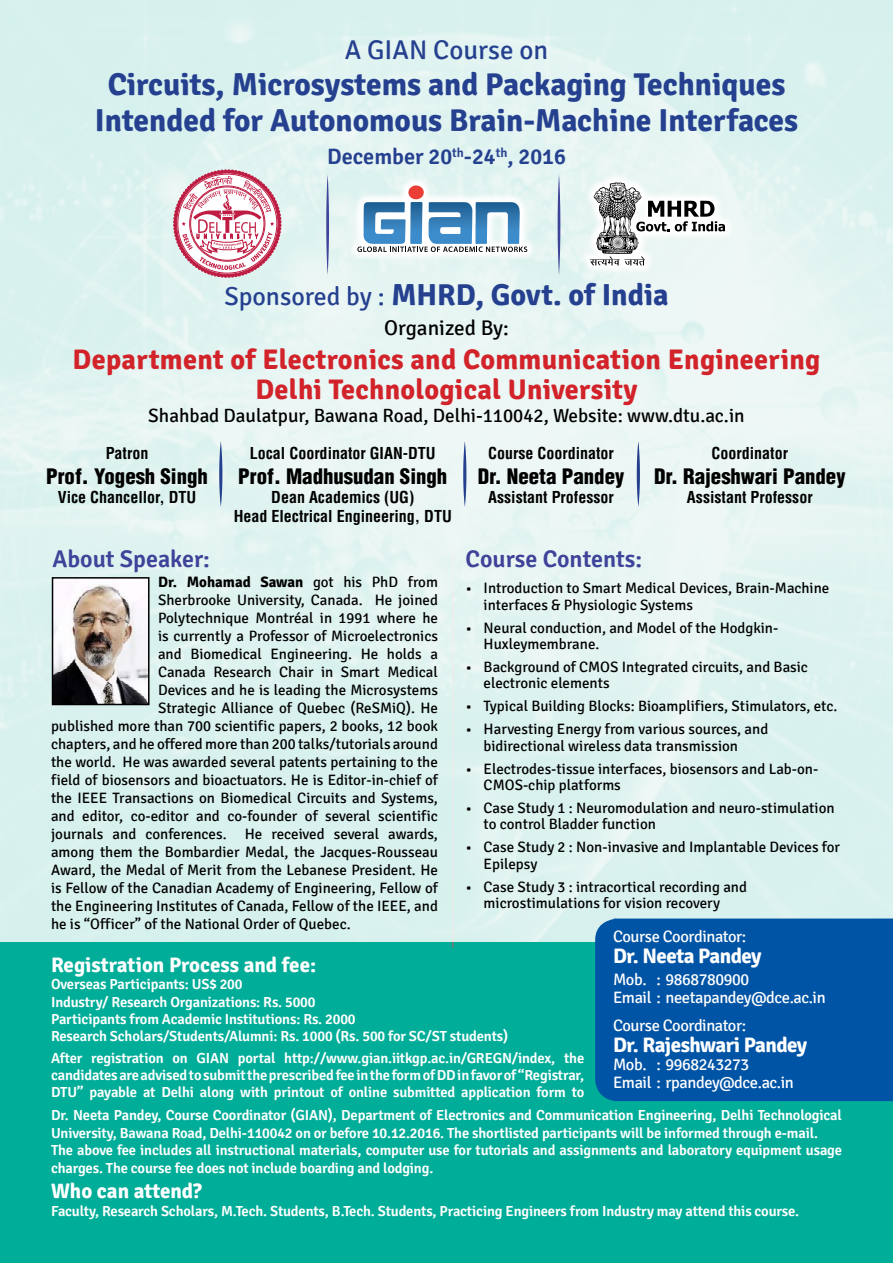
<style>
.page{position:relative;width:893px;height:1263px;background:#fff}
.page>*{position:absolute;margin:0;border:0;box-sizing:border-box;transform-origin:0 0}
.t1{font:700 31.5px/36px "Signika";color:#25408f;text-align:center}
.t2{font:700 30.15px "Signika";color:#25408f}
.t3{font:700 28.35px/30.2px "Signika";letter-spacing:.01em;color:#d2232a;text-align:center}
.t4{font:27px "Signika";color:#25408f}
.t5{font:600 24px "Signika";color:#3f4399}
.t6{font:600 22.35px "Signika";color:#25408f}
.t7{font:21.15px "Signika";color:#000}
.t8{font:700 21px "Signika";letter-spacing:-.01em;color:#fff}
.t9{font:20.85px "Switzerland Cond Black";color:#000}
.t10{font:19.2px "Signika";color:#000}
.t11{font:16.5px/18px "Signika";letter-spacing:-.025em;color:#fff}
.t12{font:700 16.05px/19.2px "Switzerland Condensed";color:#000;text-align:center}
.t13{font:15px/16.5px "Signika";color:#000}
.t14{font:700 15px "Signika";color:#000}
.t15{font:600 14.55px/17.2px "Signika";letter-spacing:-.01em;color:#fff}
.s1{font-weight:400;font-size:25.95px}
.s2{font-weight:400}
</style>
<div class="page">
<img style="left:0;top:0;width:893px;height:943px">
<svg style="left:326px;top:174px;width:3px;height:101px"></svg>
<svg style="left:173px;top:169px;width:109px;height:109px"></svg>
<div style="left:348px;top:176px;width:189px;height:86px;background:#e6f5f2"></div>
<div style="left:580px;top:173px;width:155px;height:102px;background:#edf7f5"></div>
<svg style="left:219px;top:441px;width:3px;height:66px"></svg>
<svg style="left:352px;top:0;width:378px;height:701px;background:#e0f0ef"></svg>
<div style="left:0;top:943px;width:893px;height:320px;background:#00ad98"></div>
<div style="left:595px;top:918px;width:298px;height:183px;background:#0054a6"></div>
<img style="left:55px;top:580px;width:92px;height:122px">
<div style="left:52px;top:577px;width:98px;height:128px;border:2px solid #000"></div>
<hr style="left:452px;top:545px;width:2px;height:403px;background:#000">
<h3 class="t4" style="left:345px;top:35px;width:205px">A GIAN Course on</h3>
<h1 class="t1" style="left:95px;top:67px;width:705px">Circuits, Microsystems and Packaging Techniques<br>Intended for Autonomous Brain-Machine Interfaces</h1>
<h3 class="t6" style="left:327px;top:144px;width:240px">December 20<sup>th</sup>-24<sup>th</sup>, 2016</h3>
<h2 class="t2" style="left:224px;top:277px;width:446px"><span class="s1">Sponsored by :</span> MHRD, Govt. of India</h2>
<h3 class="t7" style="left:384px;top:316px;width:126px">Organized By:</h3>
<h3 class="t3" style="left:73px;top:344px;width:749px">Department of Electronics and Communication Engineering<br>Delhi Technological University</h3>
<p class="t10" style="left:148px;top:404px;width:598px">Shahbad Daulatpur, Bawana Road, Delhi-110042, Website: www.dtu.ac.in</p>
<p class="t12" style="left:106px;top:443px;width:44px">Patron</p>
<h3 class="t9" style="left:46px;top:463px;width:163px">Prof. Yogesh Singh</h3>
<p class="t12" style="left:58px;top:488px;width:140px">Vice Chancellor, DTU</p>
<p class="t12" style="left:250px;top:443px;width:187px">Local Coordinator GIAN-DTU</p>
<h3 class="t9" style="left:238px;top:463px;width:211px">Prof. Madhusudan Singh</h3>
<p class="t12" style="left:234px;top:488px;width:220px">Dean Academics (UG)<br>Head Electrical Engineering, DTU</p>
<p class="t12" style="left:488px;top:443px;width:127px">Course Coordinator</p>
<h3 class="t9" style="left:478px;top:463px;width:148px">Dr. Neeta Pandey</h3>
<p class="t12" style="left:488px;top:488px;width:127px">Assistant Professor</p>
<p class="t12" style="left:712px;top:443px;width:78px">Coordinator</p>
<h3 class="t9" style="left:654px;top:463px;width:193px">Dr. Rajeshwari Pandey</h3>
<p class="t12" style="left:687px;top:488px;width:127px">Assistant Professor</p>
<h3 class="t5" style="left:53px;top:545px;width:159px">About Speaker:</h3>
<h3 class="t5" style="left:466px;top:545px;width:178px">Course Contents:</h3>
<p class="t14" style="left:158px;top:573px;width:281px">Dr. Mohamad Sawan <span class="s2">got his PhD from</span></p>
<p class="t13" style="left:158px;top:592px;width:281px">Sherbrooke University, Canada. He joined</p>
<p class="t13" style="left:158px;top:610px;width:281px">Polytechnique Montréal in 1991 where he</p>
<p class="t13" style="left:158px;top:628px;width:281px">is currently a Professor of Microelectronics</p>
<p class="t13" style="left:158px;top:646px;width:281px">and Biomedical Engineering. He holds a</p>
<p class="t13" style="left:158px;top:664px;width:281px">Canada Research Chair in Smart Medical</p>
<p class="t13" style="left:158px;top:682px;width:281px">Devices and he is leading the Microsystems</p>
<p class="t13" style="left:158px;top:700px;width:281px">Strategic Alliance of Quebec (ReSMiQ). He</p>
<p class="t13" style="left:51px;top:718px;width:388px">published more than 700 scientific papers, 2 books, 12 book</p>
<p class="t13" style="left:51px;top:736px;width:388px">chapters, and he offered more than 200 talks/tutorials around</p>
<p class="t13" style="left:51px;top:754px;width:388px">the world. He was awarded several patents pertaining to the</p>
<p class="t13" style="left:51px;top:772px;width:388px">field of biosensors and bioactuators. He is Editor-in-chief of</p>
<p class="t13" style="left:51px;top:790px;width:388px">the IEEE Transactions on Biomedical Circuits and Systems,</p>
<p class="t13" style="left:51px;top:808px;width:388px">and editor, co-editor and co-founder of several scientific</p>
<p class="t13" style="left:51px;top:826px;width:388px">journals and conferences. He received several awards,</p>
<p class="t13" style="left:51px;top:844px;width:388px">among them the Bombardier Medal, the Jacques-Rousseau</p>
<p class="t13" style="left:51px;top:862px;width:388px">Award, the Medal of Merit from the Lebanese President. He</p>
<p class="t13" style="left:51px;top:880px;width:388px">is Fellow of the Canadian Academy of Engineering, Fellow of</p>
<p class="t13" style="left:51px;top:898px;width:388px">the Engineering Institutes of Canada, Fellow of the IEEE, and</p>
<p class="t13" style="left:51px;top:916px;width:301px">he is “Officer” of the National Order of Quebec.</p>
<p class="t13" style="left:484px;top:580px;width:347px;text-indent:-18px">• Introduction to Smart Medical Devices, Brain-Machine interfaces &amp; Physiologic Systems</p>
<p class="t13" style="left:484px;top:619px;width:296px;text-indent:-18px">• Neural conduction, and Model of the Hodgkin-<br>Huxleymembrane.</p>
<p class="t13" style="left:484px;top:659px;width:326px;text-indent:-18px">• Background of CMOS Integrated circuits, and Basic electronic elements</p>
<p class="t13" style="left:466px;top:698px;width:373px">• Typical Building Blocks: Bioamplifiers, Stimulators, etc.</p>
<p class="t13" style="left:484px;top:721px;width:286px;text-indent:-18px">• Harvesting Energy from various sources, and bidirectional wireless data transmission</p>
<p class="t13" style="left:484px;top:760px;width:336px;text-indent:-18px">• Electrodes-tissue interfaces, biosensors and Lab-on-<br>CMOS-chip platforms</p>
<p class="t13" style="left:484px;top:800px;width:352px;text-indent:-18px">• Case Study 1 : Neuromodulation and neuro-stimulation to control Bladder function</p>
<p class="t13" style="left:484px;top:839px;width:358px;text-indent:-18px">• Case Study 2 : Non-invasive and Implantable Devices for<br>Epilepsy</p>
<p class="t13" style="left:466px;top:879px;width:283px;text-align:center">• Case Study 3 : intracortical recording and microstimulations for vision recovery</p>
<p class="t11" style="left:613px;top:927px;width:135px">Course Coordinator:</p>
<h3 class="t8" style="left:613px;top:943px;width:150px">Dr. Neeta Pandey</h3>
<p class="t11" style="left:613px;top:971px;width:214px">Mob. : 9868780900<br>Email : neetapandey@dce.ac.in</p>
<p class="t11" style="left:613px;top:1017px;width:135px">Course Coordinator:</p>
<h3 class="t8" style="left:613px;top:1032px;width:196px">Dr. Rajeshwari Pandey</h3>
<p class="t11" style="left:613px;top:1056px;width:182px">Mob. : 9968243273<br>Email : rpandey@dce.ac.in</p>
<h3 class="t8" style="left:51px;top:952px;width:267px">Registration Process and fee:</h3>
<p class="t15" style="left:51px;top:976px;width:459px">Overseas Participants: US$ 200<br>Industry/ Research Organizations: Rs. 5000<br>Participants from Academic Institutions: Rs. 2000<br>Research Scholars/Students/Alumni: Rs. 1000 (Rs. 500 for SC/ST students)</p>
<p class="t15" style="left:51px;top:1049px;width:535px;text-align:justify">After registration on GIAN portal http://www.gian.iitkgp.ac.in/GREGN/index, the candidates are advised to submit the prescribed fee in the form of DD in favor of “Registrar, DTU” payable at Delhi along with printout of online submitted application form to</p>
<p class="t15" style="left:51px;top:1107px;width:792px">Dr. Neeta Pandey, Course Coordinator (GIAN), Department of Electronics and Communication Engineering, Delhi Technological University, Bawana Road, Delhi-110042 on or before 10.12.2016. The shortlisted participants will be informed through e-mail.<br>The above fee includes all instructional materials, computer use for tutorials and assignments and laboratory equipment usage charges. The course fee does not include boarding and lodging.</p>
<h3 class="t8" style="left:51px;top:1178px;width:153px">Who can attend?</h3>
<p class="t15" style="left:51px;top:1202px;width:750px">Faculty, Research Scholars, M.Tech. Students, B.Tech. Students, Practicing Engineers from Industry may attend this course.</p>
</div>
